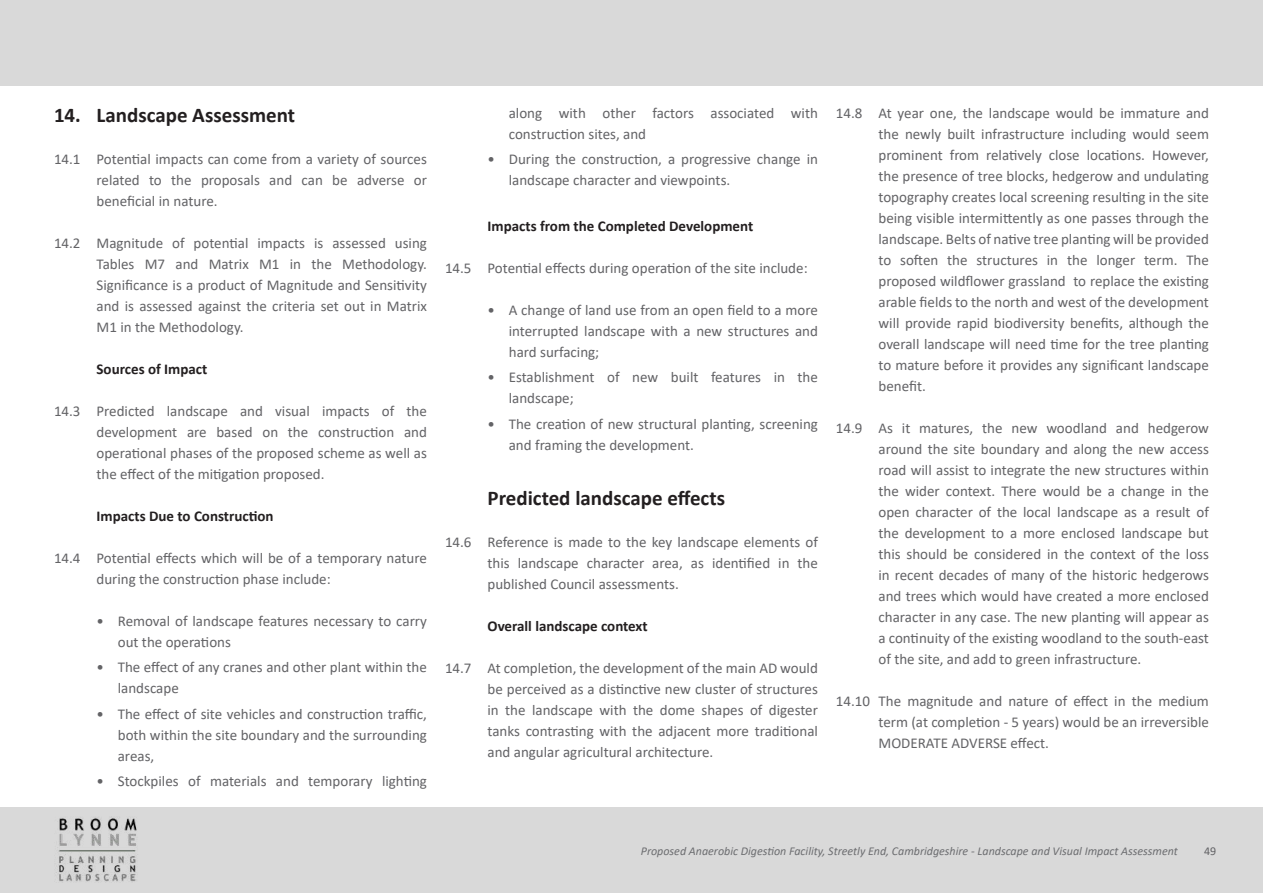
<style>
.page{position:relative;width:1263px;height:893px;background:#fff}
.page>*{position:absolute;margin:0;border:0;box-sizing:border-box;transform-origin:0 0}
.t1{font:700 21px "Calibri";color:#231f20}
.t2{font:15px/21px "Calibri";color:#636366;text-align:justify}
.t3{font:700 15px "Calibri";color:#231f20}
.t4{font:italic 12px "Calibri";color:#6c6d70}
.t5{font:12px "Calibri";color:#636366}
</style>
<div class="page">
<div style="left:0;top:807px;width:1263px;height:85px;background:#d9d9d9"></div>
<img style="left:56px;top:816px;width:81px;height:66px">
<div style="left:0;top:0;width:1263px;height:85px;background:#d9d9d9"></div>
<h1 class="t1" style="left:54px;top:100px;width:243px">14. Landscape Assessment</h1>
<p class="t2" style="left:97px;top:148px;width:332px;text-indent:-43px">14.1 Potential impacts can come from a variety of sources related to the proposals and can be adverse or beneficial in nature.</p>
<p class="t2" style="left:97px;top:232px;width:332px;text-indent:-43px">14.2 Magnitude of potential impacts is assessed using Tables M7 and Matrix M1 in the Methodology.<br>Significance is a product of Magnitude and Sensitivity and is assessed against the criteria set out in Matrix M1 in the Methodology.</p>
<p class="t3" style="left:97px;top:358px;width:112px">Sources of Impact</p>
<p class="t2" style="left:97px;top:400px;width:332px;text-indent:-43px">14.3 Predicted landscape and visual impacts of the development are based on the construction and operational phases of the proposed scheme as well as the effect of the mitigation proposed.</p>
<p class="t3" style="left:97px;top:505px;width:179px">Impacts Due to Construction</p>
<p class="t2" style="left:97px;top:547px;width:332px;text-indent:-43px">14.4 Potential effects which will be of a temporary nature during the construction phase include:</p>
<p class="t2" style="left:118px;top:610px;width:311px;text-indent:-21px">• Removal of landscape features necessary to carry out the operations</p>
<p class="t2" style="left:118px;top:656px;width:311px;text-indent:-21px">• The effect of any cranes and other plant within the landscape</p>
<p class="t2" style="left:118px;top:703px;width:311px;text-indent:-21px">• The effect of site vehicles and construction traffic, both within the site boundary and the surrounding areas,</p>
<p class="t2" style="left:97px;top:770px;width:332px">• Stockpiles of materials and temporary lighting</p>
<p class="t2" style="left:509px;top:102px;width:311px">along with other factors associated with construction sites, and</p>
<p class="t2" style="left:509px;top:148px;width:311px;text-indent:-21px">• During the construction, a progressive change in landscape character and viewpoints.</p>
<p class="t3" style="left:487px;top:215px;width:267px">Impacts from the Completed Development</p>
<p class="t2" style="left:445px;top:257px;width:364px">14.5 Potential effects during operation of the site include:</p>
<p class="t2" style="left:509px;top:299px;width:311px;text-indent:-21px">• A change of land use from an open field to a more interrupted landscape with a new structures and hard surfacing;</p>
<p class="t2" style="left:509px;top:366px;width:311px;text-indent:-21px">• Establishment of new built features in the landscape;</p>
<p class="t2" style="left:509px;top:413px;width:311px;text-indent:-21px">• The creation of new structural planting, screening and framing the development.</p>
<h1 class="t1" style="left:487px;top:483px;width:239px">Predicted landscape effects</h1>
<p class="t2" style="left:487px;top:531px;width:332px;text-indent:-43px">14.6 Reference is made to the key landscape elements of this landscape character area, as identified in the published Council assessments.</p>
<p class="t3" style="left:487px;top:615px;width:162px">Overall landscape context</p>
<p class="t2" style="left:487px;top:657px;width:332px;text-indent:-43px">14.7 At completion, the development of the main AD would be perceived as a distinctive new cluster of structures in the landscape with the dome shapes of digester tanks contrasting with the adjacent more traditional and angular agricultural architecture.</p>
<p class="t2" style="left:878px;top:102px;width:332px;text-indent:-43px">14.8 At year one, the landscape would be immature and the newly built infrastructure including would seem prominent from relatively close locations. However, the presence of tree blocks, hedgerow and undulating topography creates local screening resulting in the site being visible intermittently as one passes through the landscape. Belts of native tree planting will be provided to soften the structures in the longer term. The proposed wildflower grassland to replace the existing arable fields to the north and west of the development will provide rapid biodiversity benefits, although the overall landscape will need time for the tree planting to mature before it provides any significant landscape benefit.</p>
<p class="t2" style="left:878px;top:417px;width:332px;text-indent:-43px">14.9 As it matures, the new woodland and hedgerow around the site boundary and along the new access road will assist to integrate the new structures within the wider context. There would be a change in the open character of the local landscape as a result of the development to a more enclosed landscape but this should be considered in the context of the loss in recent decades of many of the historic hedgerows and trees which would have created a more enclosed character in any case. The new planting will appear as a continuity of the existing woodland to the south-east of the site, and add to green infrastructure.</p>
<p class="t2" style="left:878px;top:690px;width:332px;text-indent:-43px">14.10 The magnitude and nature of effect in the medium term (at completion - 5 years) would be an irreversible MODERATE ADVERSE effect.</p>
<p class="t4" style="left:641px;top:842px;width:539px">Proposed Anaerobic Digestion Facility, Streetly End, Cambridgeshire - Landscape and Visual Impact Assessment</p>
<p class="t5" style="left:1204px;top:842px;width:14px">49</p>
</div>
